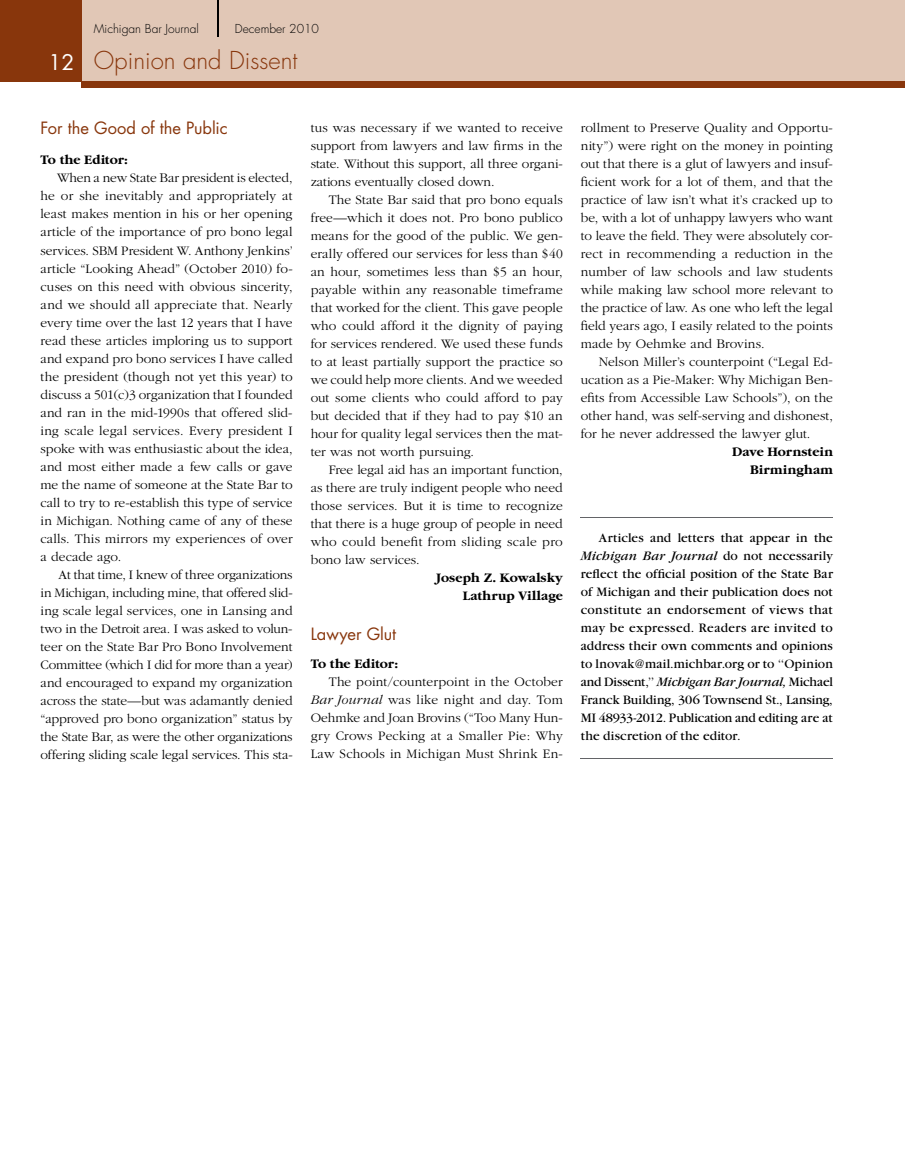
<style>
.page{position:relative;width:905px;height:1175px;background:#fff}
.page>*{position:absolute;margin:0;border:0;box-sizing:border-box;transform-origin:0 0}
.t1{font:300 24px "Futura";color:#88360c}
.t2{font:16.5px "Futura";letter-spacing:-.005em;color:#88360c}
.t3{font:300 13.5px/18px "Garamond";letter-spacing:.005em;color:#000;text-align:justify}
.t4{font:13.5px/18px "Garamond";color:#000;text-align:justify}
.t5{font:700 13.5px/18px "Garamond";letter-spacing:.005em;color:#000;text-align:right}
.t6{font:300 12px "Futura";color:#000}
.s1{font-weight:400;font-size:21px;color:#fff}
.s2{font-style:italic}
</style>
<div class="page">
<div style="left:82px;top:0;width:822px;height:82px;background:#e1c7b6"></div>
<div style="left:82px;top:82px;width:822px;height:6px;background:#88360c"></div>
<div style="left:0;top:0;width:82px;height:82px;background:#88360c"></div>
<hr style="left:217px;top:0;width:1px;height:37px;background:#000">
<hr style="left:580px;top:517px;width:252px;height:1px;background:#636467">
<hr style="left:580px;top:757px;width:252px;height:1px;background:#636467">
<p class="t6" style="left:94px;top:21px;width:106px">Michigan Bar Journal</p>
<p class="t6" style="left:235px;top:21px;width:86px">December 2010</p>
<h1 class="t1" style="left:49px;top:45px;width:250px"><span class="s1">12</span> Opinion and Dissent</h1>
<p class="t2" style="left:40px;top:117px;width:189px">For the Good of the Public</p>
<p class="t5" style="left:40px;top:151px;width:89px">To the Editor:</p>
<p class="t3" style="left:40px;top:169px;width:254px;text-indent:16px">When a new State Bar president is elected, he or she inevitably and appropriately at least makes mention in his or her opening article of the importance of pro bono legal services. SBM President W. Anthony Jenkins’ article “Looking Ahead” (October 2010) fo&shy;cuses on this need with obvious sincerity, and we should all appreciate that. Nearly every time over the last 12 years that I have read these articles imploring us to support and expand pro bono services I have called the president (though not yet this year) to discuss a 501(c)3 organization that I founded and ran in the mid-1990s that offered slid&shy;ing scale legal services. Every president I spoke with was enthusiastic about the idea, and most either made a few calls or gave me the name of someone at the State Bar to call to try to re-establish this type of serv ice in Michigan. Nothing came of any of these calls. This mirrors my experiences of over a decade ago.</p>
<p class="t3" style="left:40px;top:565px;width:254px;text-indent:18px">At that time, I knew of three organizations in Michigan, including mine, that offered slid&shy;ing scale legal services, one in Lansing and two in the Detroit area. I was asked to volun&shy;teer on the State Bar Pro Bono Involvement Committee (which I did for more than a year) and encouraged to expand my organization across the state—but was adamantly denied “approved pro bono organization” status by the State Bar, as were the other organizations offering sliding scale legal serv ices. This sta-</p>
<p class="t3" style="left:310px;top:118px;width:254px">tus was necessary if we wanted to receive support from lawyers and law firms in the state. Without this support, all three organi&shy;zations eventually closed down.</p>
<p class="t3" style="left:310px;top:190px;width:254px;text-indent:18px">The State Bar said that pro bono equals free—which it does not. Pro bono publico means for the good of the public. We gen&shy;erally offered our services for less than $40 an hour, sometimes less than $5 an hour, payable within any reasonable timeframe that worked for the client. This gave people who could afford it the dignity of paying for services rendered. We used these funds to at least partially support the practice so we could help more clients. And we weeded out some clients who could afford to pay but decided that if they had to pay $10 an hour for quality legal services then the mat&shy;ter was not worth pursuing.</p>
<p class="t3" style="left:310px;top:460px;width:254px;text-indent:18px">Free legal aid has an important function, as there are truly indigent people who need those services. But it is time to recognize that there is a huge group of people in need who could benefit from sliding scale pro bono law services.</p>
<p class="t5" style="left:436px;top:568px;width:128px">Joseph Z. Kowalsky<br>Lathrup Village</p>
<p class="t2" style="left:310px;top:622px;width:87px">Lawyer Glut</p>
<p class="t5" style="left:310px;top:655px;width:89px">To the Editor:</p>
<p class="t3" style="left:310px;top:673px;width:254px;text-indent:18px">The point/counterpoint in the October <span class="s2">Bar Journal</span> was like night and day. Tom Oehmke and Joan Brovins (“Too Many Hun&shy;gry Crows Pecking at a Smaller Pie: Why Law Schools in Michigan Must Shrink En-</p>
<p class="t3" style="left:580px;top:119px;width:254px">rollment to Preserve Quality and Opportu&shy;nity”) were right on the money in pointing out that there is a glut of lawyers and insuf&shy;ficient work for a lot of them, and that the practice of law isn’t what it’s cracked up to be, with a lot of unhappy lawyers who want to leave the field. They were absolutely cor&shy;rect in recommending a reduction in the number of law schools and law students while making law school more relevant to the practice of law. As one who left the legal field years ago, I easily related to the points made by Oehmke and Brovins.</p>
<p class="t3" style="left:580px;top:353px;width:254px;text-indent:18px">Nelson Miller’s counterpoint (“Legal Ed&shy;ucation as a Pie-Maker: Why Michigan Ben&shy;efits from Accessible Law Schools”), on the other hand, was self-serving and dishonest, for he never addressed the lawyer glut.</p>
<p class="t5" style="left:732px;top:443px;width:102px">Dave Hornstein<br>Birmingham</p>
<p class="t4" style="left:581px;top:528px;width:254px;text-indent:18px">Articles and letters that appear in the <span class="s2">Michigan Bar Journal</span> do not necessarily reflect the official position of the State Bar of Michigan and their publication does not constitute an endorsement of views that may be expressed. Readers are invited to address their own comments and opinions to lnovak@mail.michbar.org or to ‘‘Opinion and Dissent,’’ <span class="s2">Michigan Bar Journal,</span> Michael Franck Building, 306 Townsend St., Lansing, MI 48933-2012. Publication and edit ing are at the discretion of the editor.</p>
</div>
